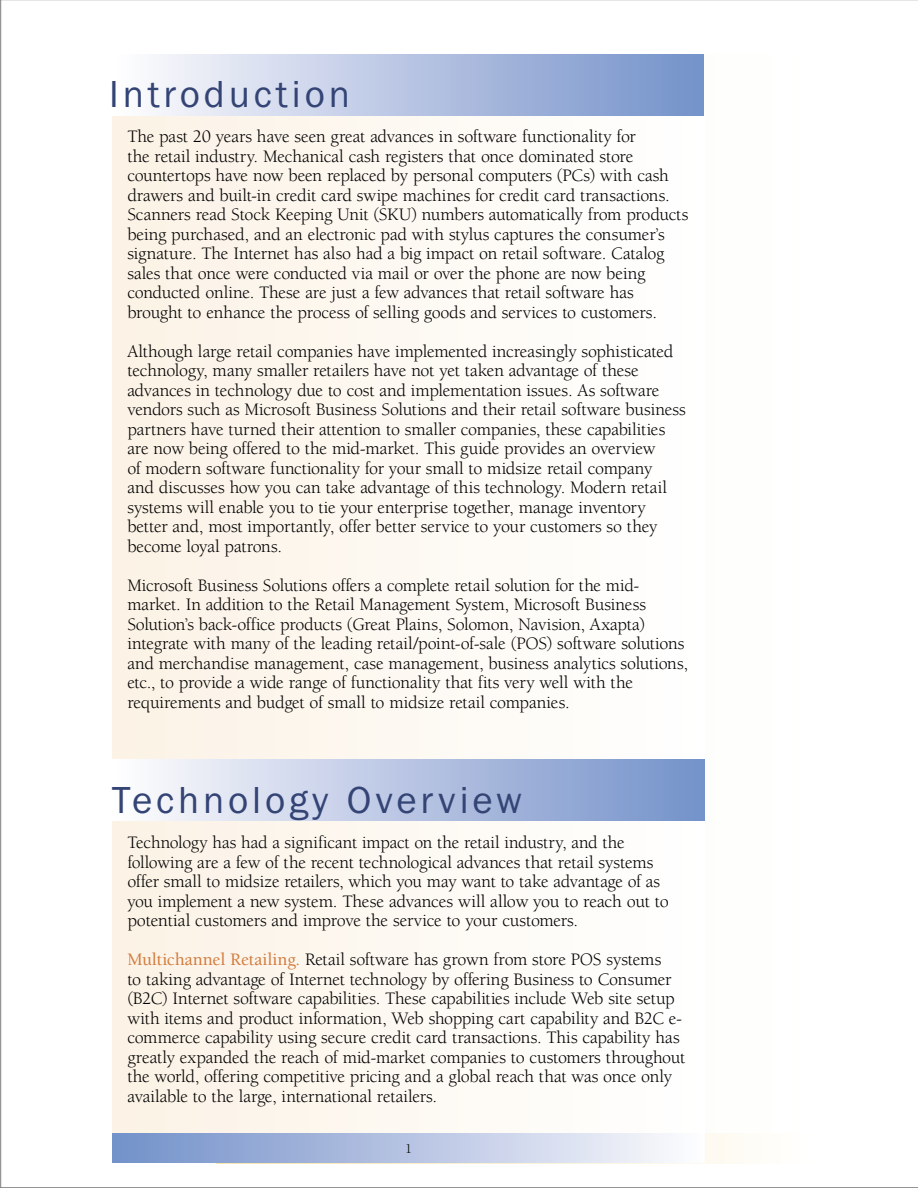
<style>
.page{position:relative;width:918px;height:1188px;background:#fff}
.page>*{position:absolute;margin:0;border:0;box-sizing:border-box;transform-origin:0 0}
.Chapter_Header{font:39px "Franklin Got T";letter-spacing:.1em;color:#334475}
.t1{font:18px/19.5px "Berkeley";letter-spacing:-.01em;color:#000}
.t2{font:13.5px "Berkeley";color:#000}
.s1{font-weight:500;color:#d27b3c}
</style>
<div class="page">
<div style="left:216px;top:1133px;width:594px;height:30px;background:#fefcf7"></div>
<div style="left:112px;top:114px;width:593px;height:1020px;background:#fdf8f2"></div>
<div style="left:112px;top:54px;width:592px;height:61px;background:linear-gradient(to right,#fffdfe,#7390c9)"></div>
<div style="left:112px;top:759px;width:593px;height:61px;background:linear-gradient(to right,#fffdfe,#7390c9)"></div>
<div style="left:112px;top:1133px;width:593px;height:30px;background:linear-gradient(to right,#728fc9,#fdfbfe)"></div>
<p class="Chapter_Header" style="left:109px;top:73px;width:242px">Introduction</p>
<p class="t1" style="left:127px;top:127px;width:563px">The past 20 years have seen great advances in software functionality for<br>the retail industry. Mechanical cash registers that once dominated store countertops have now been replaced by personal computers (PCs) with cash drawers and built-in credit card swipe machines for credit card transactions.<br>Scanners read Stock Keeping Unit (SKU) numbers automatically from products being purchased, and an electronic pad with stylus captures the consumer’s signature. The Internet has also had a big impact on retail software. Catalog sales that once were conducted via mail or over the phone are now being conducted online. These are just a few advances that retail software has brought to enhance the process of selling goods and services to customers.</p>
<p class="t1" style="left:127px;top:342px;width:560px">Although large retail companies have implemented increasingly sophisticated technology, many smaller retailers have not yet taken advantage of these advances in technology due to cost and implementation issues. As software vendors such as Microsoft Business Solutions and their retail software business partners have turned their attention to smaller companies, these capabilities are now being offered to the mid-market. This guide provides an overview<br>of modern software functionality for your small to midsize retail company<br>and discusses how you can take advantage of this technology. Modern retail systems will enable you to tie your enterprise together, manage inventory better and, most importantly, offer better service to your customers so they become loyal patrons.</p>
<p class="t1" style="left:127px;top:576px;width:562px">Microsoft Business Solutions offers a complete retail solution for the mid&shy;market. In addition to the Retail Management System, Microsoft Business Solution’s back-office products (Great Plains, Solomon, Navision, Axapta) integrate with many of the leading retail/point-of-sale (POS) software solutions and merchandise management, case management, business analytics solutions, etc., to provide a wide range of functionality that fits very well with the requirements and budget of small to midsize retail companies.</p>
<p class="Chapter_Header" style="left:112px;top:778px;width:412px">Technology Overview</p>
<p class="t1" style="left:127px;top:833px;width:543px">Technology has had a significant impact on the retail industry, and the following are a few of the recent technological advances that retail systems offer small to midsize retailers, which you may want to take advantage of as you implement a new system. These advances will allow you to reach out to potential customers and improve the service to your customers.</p>
<p class="t1" style="left:127px;top:950px;width:559px"><span class="s1">Multichannel Retailing.</span> Retail software has grown from store POS systems<br>to taking advantage of Internet technology by offering Business to Consumer (B2C) Internet software capabilities. These capabilities include Web site setup with items and product information, Web shopping cart capability and B2C e&shy;commerce capability using secure credit card transactions. This capability has greatly expanded the reach of mid-market companies to customers throughout the world, offering competitive pricing and a global reach that was once only available to the large, international retailers.</p>
<p class="t2" style="left:405px;top:1142px;width:9px">1</p>
</div>
